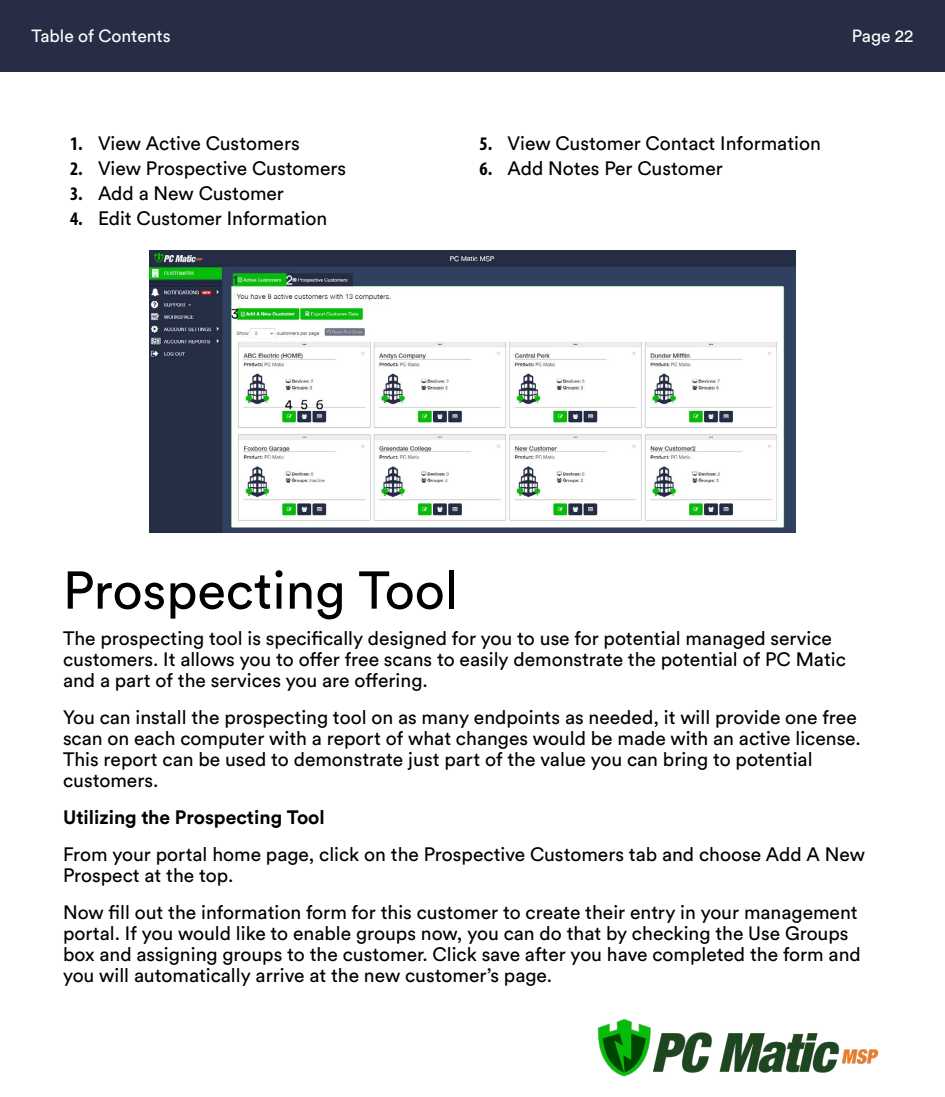
<style>
.page{position:relative;width:945px;height:1097px;background:#fff}
.page>*{position:absolute;margin:0;border:0;box-sizing:border-box;transform-origin:0 0}
.t1{font:52.5px "Circular Std";color:#000}
.t2{font:19.25px/21px "Circular Std";color:#000}
.t3{font:700 19.25px "Circular Std";color:#000}
.t4{font:17.5px "Circular Std";color:#fff}
.s1{font-family:"Myriad Pro";font-weight:700;font-stretch:condensed}
</style>
<div class="page">
<div style="left:0;top:0;width:945px;height:71px;background:#262d44"></div>
<img style="left:597px;top:1019px;width:282px;height:58px">
<img style="left:149px;top:250px;width:647px;height:282px">
<p class="t4" style="left:32px;top:25px;width:141px">Table of Contents</p>
<p class="t4" style="left:852px;top:25px;width:63px">Page 22</p>
<p class="t2" style="left:70px;top:132px;width:231px"><span class="s1">1.</span> View Active Customers</p>
<p class="t2" style="left:70px;top:157px;width:278px"><span class="s1">2.</span> View Prospective Customers</p>
<p class="t2" style="left:70px;top:182px;width:216px"><span class="s1">3.</span> Add a New Customer</p>
<p class="t2" style="left:70px;top:207px;width:259px"><span class="s1">4.</span> Edit Customer Information</p>
<p class="t2" style="left:480px;top:132px;width:343px"><span class="s1">5.</span> View Customer Contact Information</p>
<p class="t2" style="left:480px;top:157px;width:245px"><span class="s1">6.</span> Add Notes Per Customer</p>
<h1 class="t1" style="left:63px;top:558px;width:397px">Prospecting Tool</h1>
<p class="t2" style="left:63px;top:627px;width:784px">The prospecting tool is specifically designed for you to use for potential managed service customers. It allows you to offer free scans to easily demonstrate the potential of PC Matic and a part of the services you are offering.</p>
<p class="t2" style="left:63px;top:706px;width:799px">You can install the prospecting tool on as many endpoints as needed, it will provide one free scan on each computer with a report of what changes would be made with an active license.<br>This report can be used to demonstrate just part of the value you can bring to potential customers.</p>
<p class="t3" style="left:63px;top:804px;width:263px">Utilizing the Prospecting Tool</p>
<p class="t2" style="left:63px;top:843px;width:804px">From your portal home page, click on the Prospective Customers tab and choose Add A New<br>Prospect at the top.</p>
<p class="t2" style="left:63px;top:900px;width:799px">Now fill out the information form for this customer to create their entry in your management portal. If you would like to enable groups now, you can do that by checking the Use Groups box and assigning groups to the customer. Click save after you have completed the form and you will automatically arrive at the new customer’s page.</p>
</div>
